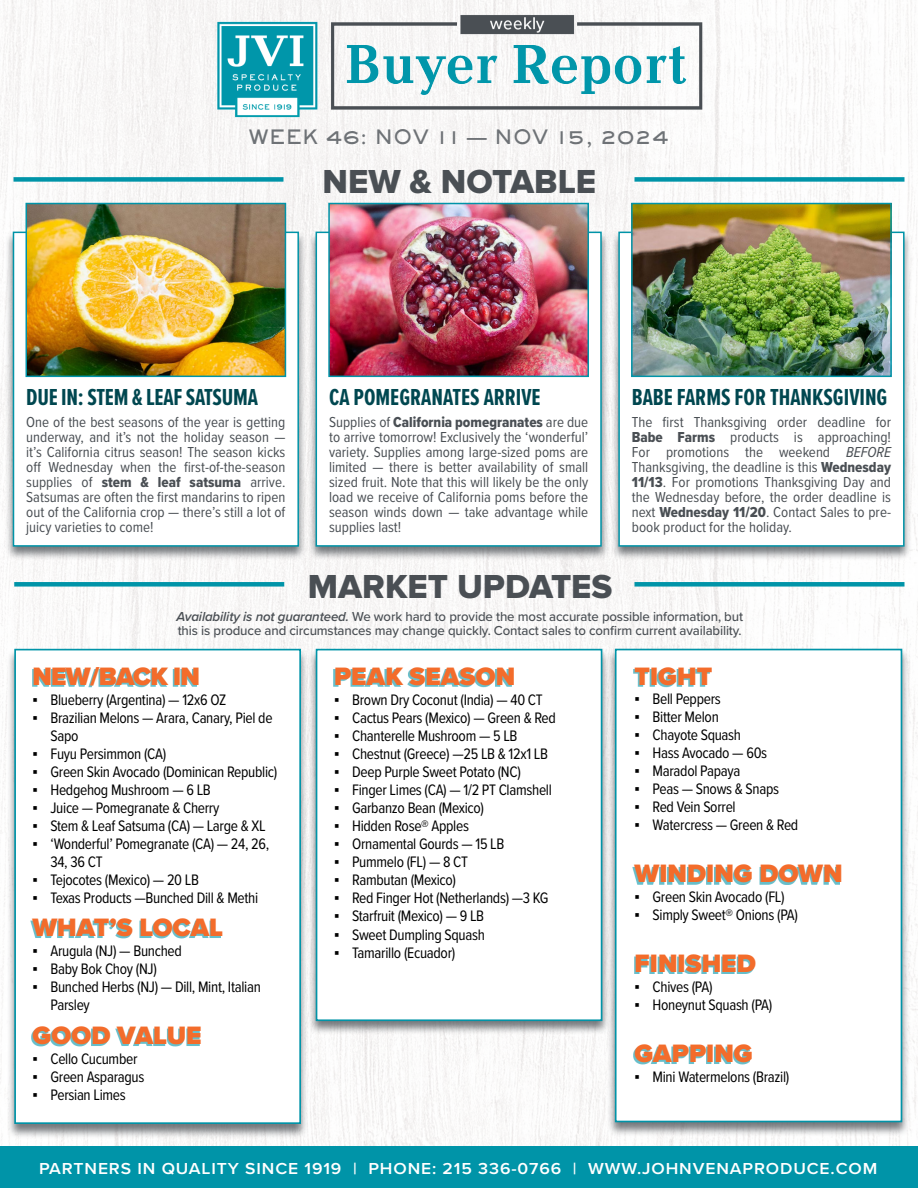
<style>
.page{position:relative;width:918px;height:1188px;background:#fff}
.page>*{position:absolute;margin:0;border:0;box-sizing:border-box;transform-origin:0 0}
.t1{font:34.5px "Proxima Nova Extrabld";color:#4a4f54}
.t2{font:900 26.1px "Proxima Nova";color:#f36c2b}
.t3{font:900 26.1px "Proxima Nova";letter-spacing:-.03em;color:#f36c2b}
.t4{font:700 24px "Proxima Nova Ex Cn";color:#004750}
.t5{font:800 19.5px "Sackers Gothic Std";color:#6e7276}
.t6{font:600 16.5px "Proxima Nova A";letter-spacing:.05em;color:#fff;scale:1.06 1}
.t7{font:15.75px/18px "Proxima Nova Cond";letter-spacing:-.02em;color:#000}
.t8{font:15px/15px "Proxima Nova Cond";color:#4a4f54;text-align:justify}
.t9{font:15px "Proxima Nova Cond Extrabld";color:#4a4f54}
.t10{font:500 13.5px/14.1px "Proxima Nova";letter-spacing:-.01em;color:#4a4f54}
.s1{font-family:"Proxima Nova Cond Extrabld"}
.s2{font-family:"Proxima Nova Cond"}
.s3{font-style:italic}
.s4{font-weight:600;font-style:italic}
.s5{font-family:"Calibri"}
</style>
<div class="page">
<img style="left:0;top:0;width:918px;height:1147px">
<img style="left:199px;top:13px;width:520px;height:107px">
<div style="left:0;top:1147px;width:918px;height:41px;background:#0094a8"></div>
<div style="left:7px;top:648px;width:302px;height:490px;background:#4a4f54;opacity:.75"></div>
<div style="left:14px;top:649px;width:287px;height:475px;background:#fff;border:2px solid #0094a8"></div>
<div style="left:308px;top:648px;width:302px;height:388px;background:#4a4f54;opacity:.75"></div>
<div style="left:316px;top:649px;width:286px;height:372px;background:#fff;border:2px solid #0094a8"></div>
<div style="left:308px;top:231px;width:301px;height:330px;background:#4a4f54;opacity:.75"></div>
<div style="left:316px;top:232px;width:286px;height:315px;background:#fff;border:2px solid #0094a8"></div>
<img style="left:331px;top:206px;width:255px;height:168px">
<div style="left:328px;top:203px;width:261px;height:174px;border:2px solid #0094a8"></div>
<div style="left:5px;top:231px;width:302px;height:330px;background:#4a4f54;opacity:.75"></div>
<div style="left:13px;top:232px;width:286px;height:315px;background:#fff;border:2px solid #0094a8"></div>
<img style="left:29px;top:206px;width:254px;height:168px">
<div style="left:26px;top:203px;width:260px;height:174px;border:2px solid #0094a8"></div>
<div style="left:611px;top:231px;width:301px;height:330px;background:#4a4f54;opacity:.75"></div>
<div style="left:618px;top:232px;width:287px;height:315px;background:#fff;border:2px solid #0094a8"></div>
<img style="left:634px;top:206px;width:255px;height:168px">
<div style="left:631px;top:203px;width:261px;height:174px;border:2px solid #0094a8"></div>
<div style="left:14px;top:582px;width:270px;height:5px;background:#0094a8"></div>
<div style="left:634px;top:582px;width:270px;height:5px;background:#0094a8"></div>
<div style="left:607px;top:648px;width:303px;height:489px;background:#4a4f54;opacity:.75"></div>
<div style="left:615px;top:649px;width:287px;height:473px;background:#fff;border:2px solid #0094a8"></div>
<div style="left:14px;top:177px;width:270px;height:5px;background:#0094a8"></div>
<div style="left:634px;top:177px;width:270px;height:5px;background:#0094a8"></div>
<div style="left:30px;top:920px;width:191px;height:19px;background:#0094a8;opacity:.6"></div>
<div style="left:633px;top:1046px;width:117px;height:19px;background:#0094a8;opacity:.6"></div>
<div style="left:31px;top:1028px;width:168px;height:19px;background:#0094a8;opacity:.6"></div>
<div style="left:634px;top:956px;width:120px;height:18px;background:#0094a8;opacity:.6"></div>
<div style="left:633px;top:866px;width:207px;height:19px;background:#0094a8;opacity:.6"></div>
<div style="left:633px;top:669px;width:77px;height:18px;background:#0094a8;opacity:.6"></div>
<div style="left:32px;top:669px;width:165px;height:18px;background:#0094a8;opacity:.6"></div>
<div style="left:334px;top:669px;width:178px;height:18px;background:#0094a8;opacity:.6"></div>
<p class="t5" style="left:249px;top:123px;width:422px">WEEK 46: NOV 11 — NOV 15, 2024</p>
<h1 class="t1" style="left:323px;top:162px;width:275px">NEW &amp; NOTABLE</h1>
<h3 class="t4" style="left:26px;top:380px;width:233px">DUE IN: STEM &amp; LEAF SATSUMA</h3>
<p class="t8" style="left:26px;top:414px;width:261px">One of the best seasons of the year is getting underway, and it’s not the holiday season — it’s California citrus season! The season kicks off Wednesday when the first-of-the-season supplies of <span class="s1">stem &amp; leaf satsuma</span> arrive.<br>Satsumas are often the first mandarins to ripen out of the California crop — there’s still a lot of juicy varieties to come!</p>
<h3 class="t4" style="left:329px;top:380px;width:213px">CA POMEGRANATES ARRIVE</h3>
<p class="t9" style="left:329px;top:411px;width:261px"><span class="s2">Supplies of</span> California pomegranates <span class="s2">are due</span></p>
<p class="t8" style="left:329px;top:429px;width:261px">to arrive tomorrow! Exclusively the ‘wonderful’ variety. Supplies among large-sized poms are limited — there is better availability of small sized fruit. Note that this will likely be the only load we receive of California poms before the season winds down — take advantage while supplies last!</p>
<h1 class="t1" style="left:308px;top:567px;width:306px">MARKET UPDATES</h1>
<h3 class="t4" style="left:632px;top:380px;width:257px">BABE FARMS FOR THANKSGIVING</h3>
<p class="t8" style="left:632px;top:414px;width:261px">The first Thanksgiving order deadline for <span class="s1">Babe Farms</span> products is approaching!<br>For promotions the weekend <span class="s3">BEFORE </span>Thanksgiving, the deadline is this <span class="s1">Wednesday 11/13</span>. For promotions Thanksgiving Day and the Wednesday before, the order deadline is next <span class="s1">Wednesday 11/20</span>. Contact Sales to pre&shy;book product for the holiday.</p>
<p class="t10" style="left:176px;top:609px;width:568px"><span class="s4">Availability is not guaranteed.</span> We work hard to provide the most accurate possible information, but this is produce and circumstances may change quickly. Contact sales to confirm current availability.</p>
<h2 class="t3" style="left:32px;top:657px;width:169px">NEW/BACK IN</h2>
<p class="t7" style="left:32px;top:690px;width:195px"><span class="s5">▪</span> Blueberry (Argentina) — 12x6 OZ</p>
<p class="t7" style="left:50px;top:708px;width:224px;text-indent:-18px"><span class="s5">▪</span> Brazilian Melons — Arara, Canary, Piel de<br>Sapo</p>
<p class="t7" style="left:32px;top:744px;width:135px"><span class="s5">▪</span> Fuyu Persimmon (CA)</p>
<p class="t7" style="left:32px;top:762px;width:246px"><span class="s5">▪</span> Green Skin Avocado (Dominican Republic)</p>
<p class="t7" style="left:32px;top:780px;width:180px"><span class="s5">▪</span> Hedgehog Mushroom — 6 LB</p>
<p class="t7" style="left:32px;top:798px;width:189px"><span class="s5">▪</span> Juice — Pomegranate &amp; Cherry</p>
<p class="t7" style="left:32px;top:816px;width:235px"><span class="s5">▪</span> Stem &amp; Leaf Satsuma (CA) — Large &amp; XL</p>
<p class="t7" style="left:50px;top:834px;width:220px;text-indent:-18px"><span class="s5">▪</span> ‘Wonderful’ Pomegranate (CA) — 24, 26,<br>34, 36 CT</p>
<p class="t7" style="left:32px;top:870px;width:168px"><span class="s5">▪</span> Tejocotes (Mexico) — 20 LB</p>
<p class="t7" style="left:32px;top:888px;width:227px"><span class="s5">▪</span> Texas Products —Bunched Dill &amp; Methi</p>
<h2 class="t2" style="left:32px;top:908px;width:192px">WHAT’S LOCAL</h2>
<p class="t7" style="left:32px;top:942px;width:151px"><span class="s5">▪</span> Arugula (NJ) — Bunched</p>
<p class="t7" style="left:32px;top:960px;width:126px"><span class="s5">▪</span> Baby Bok Choy (NJ)</p>
<p class="t7" style="left:50px;top:978px;width:212px;text-indent:-18px"><span class="s5">▪</span> Bunched Herbs (NJ) — Dill, Mint, Italian<br>Parsley</p>
<h2 class="t2" style="left:32px;top:1016px;width:171px">GOOD VALUE</h2>
<p class="t7" style="left:32px;top:1049px;width:107px"><span class="s5">▪</span> Cello Cucumber</p>
<p class="t7" style="left:32px;top:1067px;width:114px"><span class="s5">▪</span> Green Asparagus</p>
<p class="t7" style="left:32px;top:1085px;width:95px"><span class="s5">▪</span> Persian Limes</p>
<h2 class="t2" style="left:334px;top:657px;width:183px">PEAK SEASON</h2>
<p class="t7" style="left:334px;top:691px;width:210px"><span class="s5">▪</span> Brown Dry Coconut (India) — 40 CT</p>
<p class="t7" style="left:334px;top:709px;width:223px"><span class="s5">▪</span> Cactus Pears (Mexico) — Green &amp; Red</p>
<p class="t7" style="left:334px;top:727px;width:185px"><span class="s5">▪</span> Chanterelle Mushroom — 5 LB</p>
<p class="t7" style="left:334px;top:745px;width:216px"><span class="s5">▪</span> Chestnut (Greece) —25 LB &amp; 12x1 LB</p>
<p class="t7" style="left:334px;top:763px;width:188px"><span class="s5">▪</span> Deep Purple Sweet Potato (NC)</p>
<p class="t7" style="left:334px;top:781px;width:219px"><span class="s5">▪</span> Finger Limes (CA) — 1/2 PT Clamshell</p>
<p class="t7" style="left:334px;top:799px;width:152px"><span class="s5">▪</span> Garbanzo Bean (Mexico)</p>
<p class="t7" style="left:334px;top:817px;width:136px"><span class="s5">▪</span> Hidden Rose® Apples</p>
<p class="t7" style="left:334px;top:835px;width:172px"><span class="s5">▪</span> Ornamental Gourds — 15 LB</p>
<p class="t7" style="left:334px;top:853px;width:136px"><span class="s5">▪</span> Pummelo (FL) — 8 CT</p>
<p class="t7" style="left:334px;top:871px;width:124px"><span class="s5">▪</span> Rambutan (Mexico)</p>
<p class="t7" style="left:334px;top:889px;width:216px"><span class="s5">▪</span> Red Finger Hot (Netherlands) —3 KG</p>
<p class="t7" style="left:334px;top:907px;width:152px"><span class="s5">▪</span> Starfruit (Mexico) — 9 LB</p>
<p class="t7" style="left:334px;top:925px;width:152px"><span class="s5">▪</span> Sweet Dumpling Squash</p>
<p class="t7" style="left:334px;top:943px;width:123px"><span class="s5">▪</span> Tamarillo (Ecuador)</p>
<h2 class="t2" style="left:634px;top:657px;width:79px">TIGHT</h2>
<p class="t7" style="left:635px;top:689px;width:88px"><span class="s5">▪</span> Bell Peppers</p>
<p class="t7" style="left:635px;top:707px;width:86px"><span class="s5">▪</span> Bitter Melon</p>
<p class="t7" style="left:635px;top:725px;width:108px"><span class="s5">▪</span> Chayote Squash</p>
<p class="t7" style="left:635px;top:743px;width:134px"><span class="s5">▪</span> Hass Avocado — 60s</p>
<p class="t7" style="left:635px;top:761px;width:108px"><span class="s5">▪</span> Maradol Papaya</p>
<p class="t7" style="left:635px;top:779px;width:146px"><span class="s5">▪</span> Peas — Snows &amp; Snaps</p>
<p class="t7" style="left:635px;top:797px;width:103px"><span class="s5">▪</span> Red Vein Sorrel</p>
<p class="t7" style="left:635px;top:815px;width:165px"><span class="s5">▪</span> Watercress — Green &amp; Red</p>
<h2 class="t2" style="left:634px;top:854px;width:210px">WINDING DOWN</h2>
<p class="t7" style="left:635px;top:887px;width:152px"><span class="s5">▪</span> Green Skin Avocado (FL)</p>
<p class="t7" style="left:635px;top:905px;width:165px"><span class="s5">▪</span> Simply Sweet® Onions (PA)</p>
<h2 class="t2" style="left:634px;top:944px;width:123px">FINISHED</h2>
<p class="t7" style="left:635px;top:977px;width:80px"><span class="s5">▪</span> Chives (PA)</p>
<p class="t7" style="left:635px;top:995px;width:139px"><span class="s5">▪</span> Honeynut Squash (PA)</p>
<h2 class="t2" style="left:634px;top:1034px;width:120px">GAPPING</h2>
<p class="t7" style="left:635px;top:1067px;width:156px"><span class="s5">▪</span> Mini Watermelons (Brazil)</p>
<p class="t6" style="left:39px;top:1157px;width:792px">PARTNERS IN QUALITY SINCE 1919 | PHONE: 215 336-0766 | WWW.JOHNVENAPRODUCE.COM</p>
</div>
